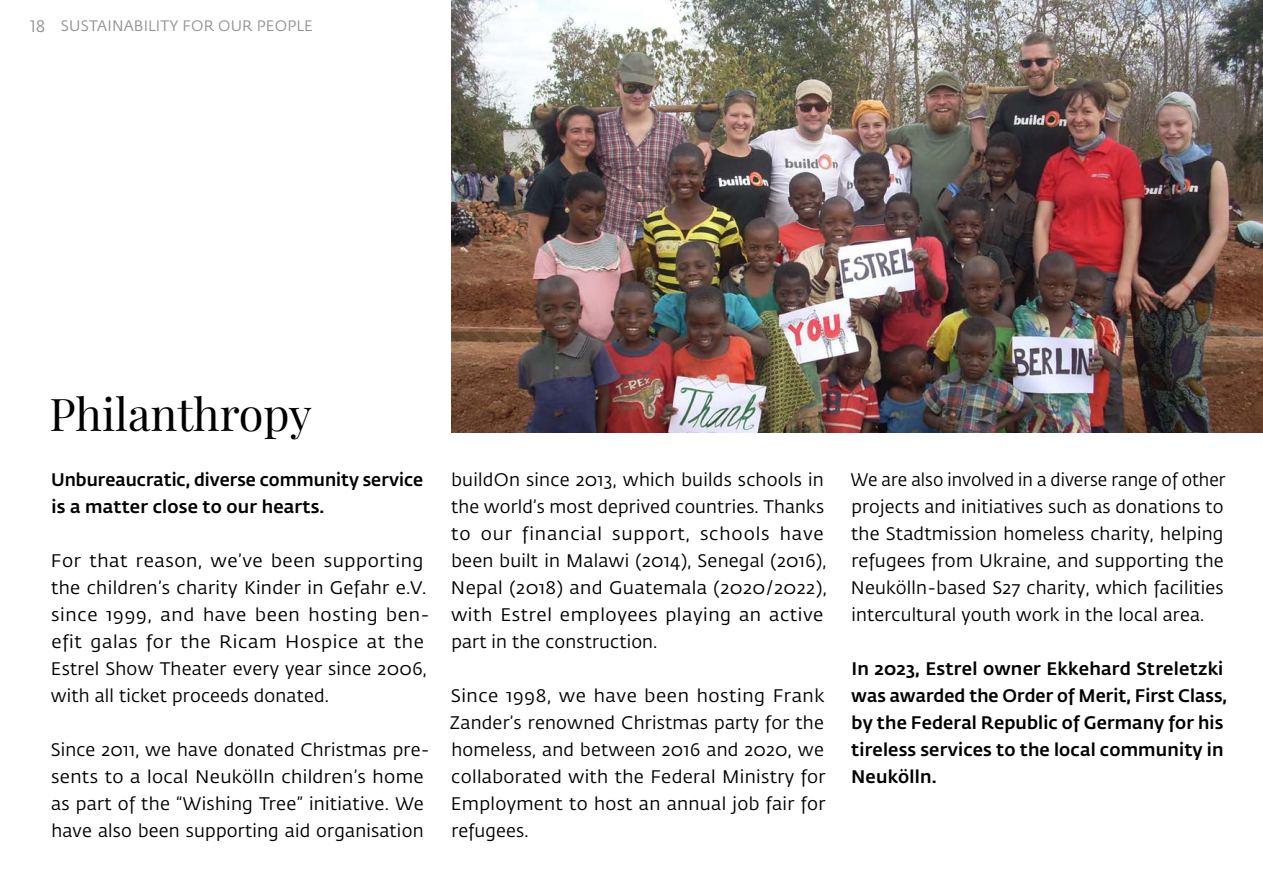
<style>
.page{position:relative;width:1263px;height:893px;background:#fff}
.page>*{position:absolute;margin:0;border:0;box-sizing:border-box;transform-origin:0 0}
.t1{font:45px "Playfair Display";color:#000}
.t2{font:18px/27px "Fedra Sans Std";letter-spacing:.015em;color:#000}
.t3{font:18px/27px "Fedra Sans Std";letter-spacing:.015em;color:#000;scale:1.04 1}
.t4{font:18px/27px "Fedra Sans Std";letter-spacing:.015em;color:#000;text-align:justify;scale:.96 1}
.t5{font:500 18px/27px "Fedra Sans Std";letter-spacing:.01em;color:#000}
.t6{font:16.5px "Fedra Sans Std";color:#929292}
.t7{font:15px "Fedra Sans Std";letter-spacing:.01em;color:#929292}
</style>
<div class="page">
<img style="left:451px;top:0;width:812px;height:432px">
<p class="t6" style="left:30px;top:16px;width:17px">18</p>
<p class="t7" style="left:61px;top:17px;width:253px">SUSTAINABILITY FOR OUR PEOPLE</p>
<h1 class="t1" style="left:50px;top:379px;width:264px">Philanthropy</h1>
<p class="t5" style="left:51px;top:466px;width:373px">Unbureaucratic, diverse community service is a matter close to our hearts.</p>
<p class="t3" style="left:51px;top:547px;width:366px">For that reason, we’ve been supporting the children’s charity Kinder in Gefahr e.V. since 1999, and have been hosting ben&shy;efit galas for the Ricam Hospice at the Estrel Show Theater every year since 2006, with all ticket proceeds donated.</p>
<p class="t2" style="left:51px;top:736px;width:380px">Since 2011, we have donated Christmas pre&shy;sents to a local Neukölln children’s home as part of the “Wishing Tree” initiative. We have also been supporting aid organisation</p>
<p class="t2" style="left:451px;top:466px;width:377px">buildOn since 2013, which builds schools in the world’s most deprived countries. Thanks to our financial support, schools have been built in Malawi (2014), Senegal (2016), Nepal (2018) and Guatemala (2020/2022), with Estrel employees playing an active part in the construction.</p>
<p class="t3" style="left:450px;top:682px;width:363px;text-align:justify">Since 1998, we have been hosting Frank Zander’s renowned Christmas party for the homeless, and between 2016 and 2020, we collaborated with the Federal Ministry for Employment to host an annual job fair for refugees.</p>
<p class="t4" style="left:850px;top:466px;width:392px">We are also involved in a diverse range of other projects and initiatives such as donations to the Stadtmission homeless charity, helping refugees from Ukraine, and supporting the Neukölln-based S27 charity, which facilities intercultural youth work in the local area.</p>
<p class="t5" style="left:851px;top:655px;width:377px">In 2023, Estrel owner Ekkehard Streletzki was awarded the Order of Merit, First Class, by the Federal Republic of Germany for his tireless services to the local community in Neukölln.</p>
</div>
